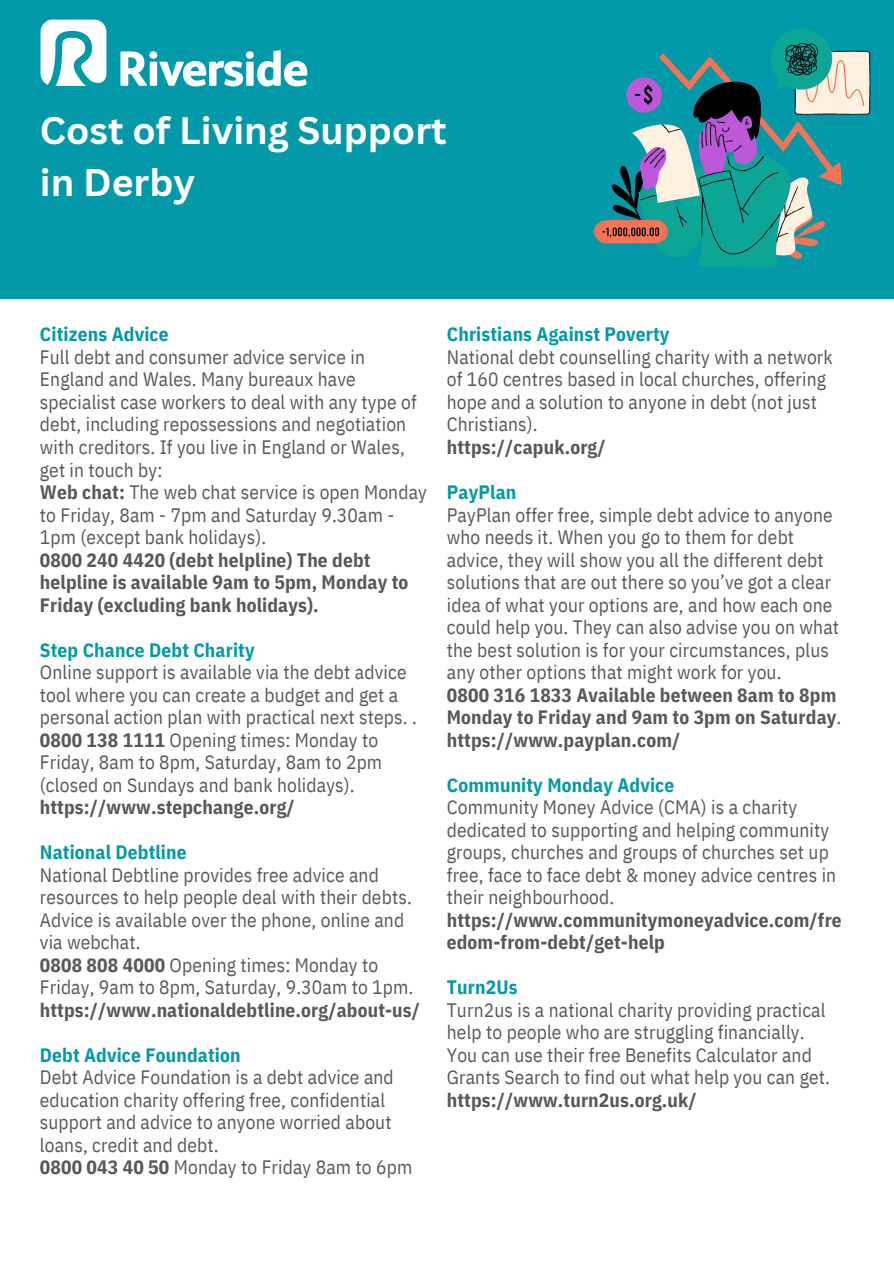
<style>
.page{position:relative;width:894px;height:1264px;background:#fff}
.page>*{position:absolute;margin:0;border:0;box-sizing:border-box;transform-origin:0 0}
.t1{font:700 37.35px/51.8px "Canva Sans";color:#fff}
.t2{font:19.35px/22.5px "IBM Plex Sans Cond";letter-spacing:.01em;color:#58585a}
.t3{font:700 19.35px/22.5px "IBM Plex Sans Cond";letter-spacing:.01em;color:#58585a}
.t4{font:700 19.35px "IBM Plex Sans Cond";letter-spacing:.01em;color:#0499a8}
.s1{font-weight:700}
.s2{font-weight:400}
.s3{font-weight:700;color:#0499a8}
</style>
<div class="page">
<div style="left:0;top:0;width:893px;height:139px;background:#0099a9"></div>
<svg style="left:120px;top:50px;width:187px;height:36px"></svg>
<svg style="left:41px;top:20px;width:65px;height:66px"></svg>
<div style="left:0;top:88px;width:893px;height:211px;background:#0499a8"></div>
<svg style="left:698px;top:28px;width:129px;height:240px"></svg>
<svg style="left:593px;top:221px;width:234px;height:40px"></svg>
<svg style="left:602px;top:43px;width:268px;height:211px"></svg>
<p class="t1" style="left:40px;top:104px;width:408px">Cost of Living Support in Derby</p>
<p class="t4" style="left:40px;top:321px;width:130px">Citizens Advice</p>
<h1 class="t2" style="left:40px;top:345px;width:378px">Full debt and consumer advice service in England and Wales. Many bureaux have specialist case workers to deal with any type of debt, including repossessions and negotiation with creditors. If you live in England or Wales, get in touch by:</h1>
<p class="t2" style="left:40px;top:480px;width:388px"><span class="s1">Web chat:</span> The web chat service is open Monday to Friday, 8am - 7pm and Saturday 9.30am -<br>1pm (except bank holidays).</p>
<p class="t3" style="left:40px;top:548px;width:370px">0800 240 4420 (debt helpline) The debt helpline is available 9am to 5pm, Monday to<br>Friday (excluding bank holidays).</p>
<p class="t4" style="left:40px;top:636px;width:216px">Step Chance Debt Charity</p>
<p class="t2" style="left:40px;top:660px;width:378px">Online support is available via the debt advice tool where you can create a budget and get a personal action plan with practical next steps. .</p>
<p class="t2" style="left:40px;top:728px;width:344px"><span class="s1">0800 138 1111</span> Opening times: Monday to<br>Friday, 8am to 8pm, Saturday, 8am to 2pm (closed on Sundays and bank holidays).</p>
<p class="t3" style="left:40px;top:795px;width:256px">https://www.stepchange.org/</p>
<p class="t4" style="left:40px;top:839px;width:148px">National Debtline</p>
<p class="t2" style="left:40px;top:863px;width:373px">National Debtline provides free advice and resources to help people deal with their debts.<br>Advice is available over the phone, online and via webchat.</p>
<p class="t2" style="left:40px;top:953px;width:375px"><span class="s1">0808 808 4000</span> Opening times: Monday to<br>Friday, 9am to 8pm, Saturday, 9.30am to 1pm.</p>
<p class="t3" style="left:40px;top:998px;width:381px">https://www.nationaldebtline.org/about-us/</p>
<p class="t4" style="left:40px;top:1041px;width:202px">Debt Advice Foundation</p>
<p class="t2" style="left:40px;top:1065px;width:355px">Debt Advice Foundation is a debt advice and education charity offering free, confidential support and advice to anyone worried about loans, credit and debt.</p>
<p class="t2" style="left:40px;top:1155px;width:374px"><span class="s1">0800 043 40 50</span> Monday to Friday 8am to 6pm</p>
<p class="t4" style="left:446px;top:321px;width:224px">Christians Against Poverty</p>
<p class="t2" style="left:446px;top:345px;width:387px">National debt counselling charity with a network of 160 centres based in local churches, offering hope and a solution to anyone in debt (not just Christians).</p>
<p class="t3" style="left:446px;top:435px;width:160px">https://capuk.org/</p>
<p class="t4" style="left:446px;top:479px;width:71px">PayPlan</p>
<p class="t2" style="left:446px;top:503px;width:393px">PayPlan offer free, simple debt advice to anyone who needs it. When you go to them for debt advice, they will show you all the different debt solutions that are out there so you’ve got a clear idea of what your options are, and how each one could help you. They can also advise you on what the best solution is for your circumstances, plus any other options that might work for you.</p>
<p class="t3" style="left:446px;top:683px;width:396px">0800 316 1833 Available between 8am to 8pm<br>Monday to Friday and 9am to 3pm on Saturday<span class="s2">.</span></p>
<p class="t3" style="left:446px;top:728px;width:235px">https://www.payplan.com/</p>
<p class="t4" style="left:446px;top:771px;width:229px">Community Monday Advice</p>
<p class="t2" style="left:446px;top:795px;width:396px">Community Money Advice (CMA) is a charity dedicated to supporting and helping community groups, churches and groups of churches set up free, face to face debt &amp; money advice centres in their neighbourhood. <span class="s1">https://www.communitymoneyadvice.com/fre</span></p>
<p class="t3" style="left:446px;top:930px;width:219px">edom-from-debt/get-help</p>
<p class="t2" style="left:446px;top:975px;width:384px"><span class="s3">Turn2Us<br></span>Turn2us is a national charity providing practical help to people who are struggling financially.<br>You can use their free Benefits Calculator and Grants Search to find out what help you can get.</p>
<p class="t3" style="left:446px;top:1088px;width:251px">https://www.turn2us.org.uk/</p>
</div>
